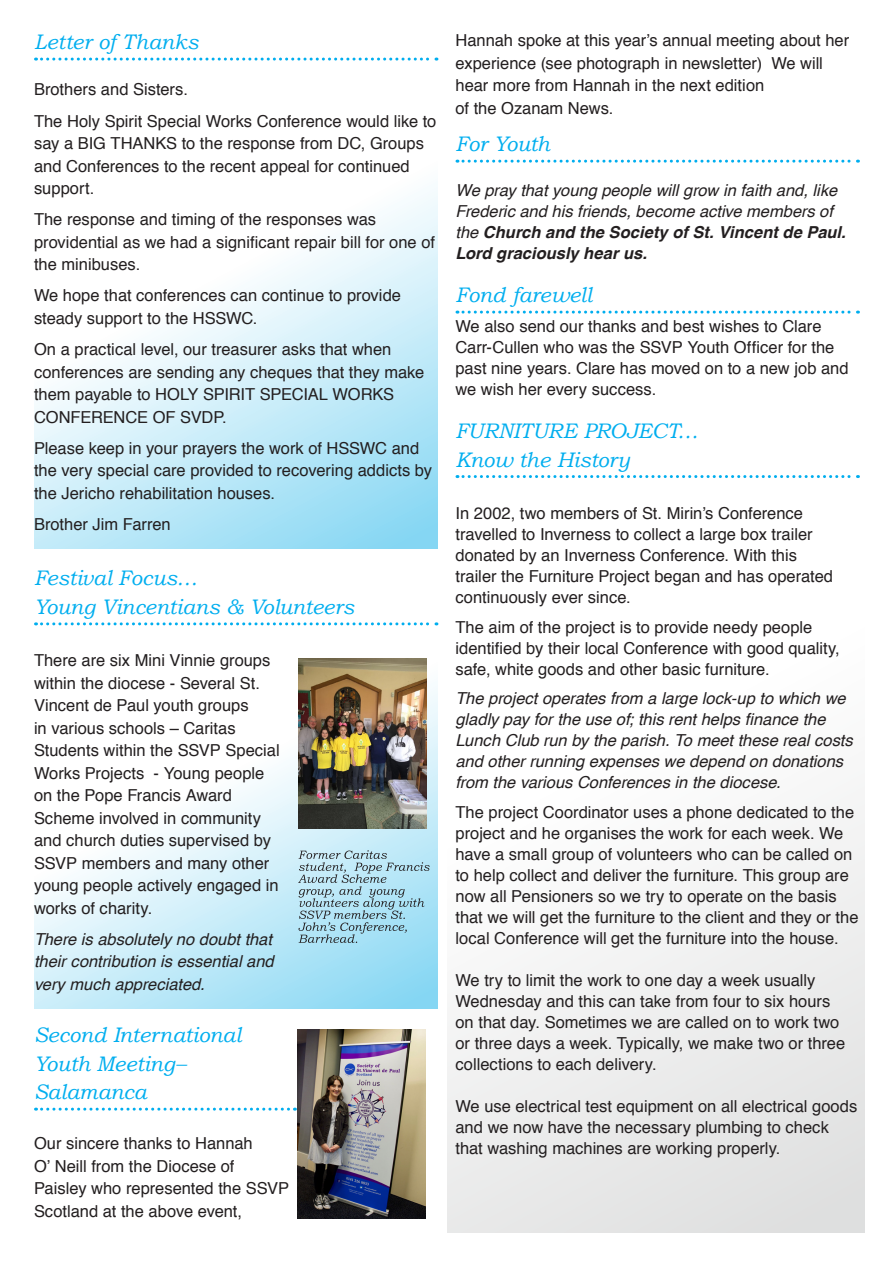
<style>
.page{position:relative;width:893px;height:1263px;background:#fff}
.page>*{position:absolute;margin:0;border:0;box-sizing:border-box;transform-origin:0 0}
.Heading{font:italic 21px/28.5px "Bookman Old Style";letter-spacing:-.005em;color:#00aeef}
.Paragraph_Style_1{font:16.5px/22.5px "Helvetica";color:#231f20}
.Paragraph_Style_1-2{font:italic 16.5px/21px "Helvetica";color:#231f20}
.s1{font-weight:700}
</style>
<div class="page">
<svg style="left:34px;top:57px;width:403px;height:492px"></svg>
<svg style="left:34px;top:622px;width:403px;height:387px"></svg>
<div style="left:447px;top:300px;width:418px;height:933px;background:linear-gradient(to bottom,#fff,#e9e9e9)"></div>
<svg style="left:36px;top:58px;width:401px;height:3px"></svg>
<svg style="left:36px;top:622px;width:401px;height:3px"></svg>
<svg style="left:36px;top:1107px;width:259px;height:3px"></svg>
<svg style="left:457px;top:160px;width:401px;height:3px"></svg>
<svg style="left:457px;top:311px;width:401px;height:3px"></svg>
<svg style="left:457px;top:475px;width:401px;height:3px"></svg>
<img style="left:299px;top:658px;width:128px;height:170px">
<img style="left:298px;top:1030px;width:127px;height:189px">
<svg style="left:298px;top:850px;width:132px;height:93px;background:#a1cbda"></svg>
<p class="Heading" style="left:34px;top:28px;width:166px">Letter of Thanks</p>
<p class="Paragraph_Style_1" style="left:34px;top:79px;width:155px">Brothers and Sisters.</p>
<p class="Paragraph_Style_1" style="left:34px;top:110px;width:404px">The Holy Spirit Special Works Conference would like to say a BIG THANKS to the response from DC, Groups and Conferences to the recent appeal for continued support.</p>
<p class="Paragraph_Style_1" style="left:34px;top:209px;width:402px">The response and timing of the responses was providential as we had a significant repair bill for one of the minibuses.</p>
<p class="Paragraph_Style_1" style="left:34px;top:285px;width:369px">We hope that conferences can continue to provide steady support to the HSSWC.</p>
<p class="Paragraph_Style_1" style="left:34px;top:339px;width:392px">On a practical level, our treasurer asks that when conferences are sending any cheques that they make them payable to HOLY SPIRIT SPECIAL WORKS CONFERENCE OF SVDP.</p>
<p class="Paragraph_Style_1" style="left:34px;top:437px;width:400px">Please keep in your prayers the work of HSSWC and the very special care provided to recovering addicts by the Jericho rehabilitation houses.</p>
<p class="Paragraph_Style_1" style="left:34px;top:514px;width:138px">Brother Jim Farren</p>
<p class="Heading" style="left:34px;top:564px;width:322px">Festival Focus…<br>Young Vincentians &amp; Volunteers</p>
<p class="Paragraph_Style_1" style="left:34px;top:650px;width:247px">There are six Mini Vinnie groups within the diocese - Several St.<br>Vincent de Paul youth groups<br>in various schools – Caritas<br>Students within the SSVP Special<br>Works Projects - Young people on the Pope Francis Award<br>Scheme involved in community and church duties supervised by<br>SSVP members and many other young people actively engaged in works of charity.</p>
<p class="Paragraph_Style_1-2" style="left:34px;top:928px;width:241px;line-height:22.5px;text-align:justify">There is absolutely no doubt that their contribution is essential and very much appreciated.</p>
<p class="Heading" style="left:34px;top:1021px;width:209px">Second International<br>Youth Meeting–<br>Salamanca</p>
<p class="Paragraph_Style_1" style="left:34px;top:1132px;width:257px">Our sincere thanks to Hannah<br>O’ Neill from the Diocese of<br>Paisley who represented the SSVP<br>Scotland at the above event,</p>
<p class="Paragraph_Style_1" style="left:455px;top:30px;width:395px">Hannah spoke at this year’s annual meeting about her experience (see photograph in newsletter) We will hear more from Hannah in the next edition<br>of the Ozanam News.</p>
<p class="Heading" style="left:455px;top:130px;width:96px">For Youth</p>
<p class="Paragraph_Style_1-2" style="left:455px;top:180px;width:392px">We pray that young people will grow in faith and, like Frederic and his friends, become active members of the <span class="s1">Church and the Society of St. Vincent de Paul.<br>Lord graciously hear us.</span></p>
<p class="Heading" style="left:455px;top:281px;width:138px">Fond farewell</p>
<p class="Paragraph_Style_1" style="left:455px;top:316px;width:395px;line-height:21px">We also send our thanks and best wishes to Clare Carr-Cullen who was the SSVP Youth Officer for the past nine years. Clare has moved on to a new job and we wish her every success.</p>
<p class="Heading" style="left:455px;top:417px;width:245px">FURNITURE PROJECT…<br>Know the History</p>
<p class="Paragraph_Style_1" style="left:455px;top:503px;width:379px;line-height:21px">In 2002, two members of St. Mirin’s Conference travelled to Inverness to collect a large box trailer donated by an Inverness Conference. With this trailer the Furniture Project began and has operated continuously ever since.</p>
<p class="Paragraph_Style_1" style="left:455px;top:617px;width:386px;line-height:21px">The aim of the project is to provide needy people identified by their local Conference with good quality, safe, white goods and other basic furniture.</p>
<p class="Paragraph_Style_1-2" style="left:455px;top:688px;width:399px">The project operates from a large lock-up to which we gladly pay for the use of; this rent helps finance the Lunch Club run by the parish. To meet these real costs and other running expenses we depend on donations from the various Conferences in the diocese.</p>
<p class="Paragraph_Style_1" style="left:455px;top:802px;width:404px;line-height:21px">The project Coordinator uses a phone dedicated to the project and he organises the work for each week. We have a small group of volunteers who can be called on to help collect and deliver the furniture. This group are now all Pensioners so we try to operate on the basis that we will get the furniture to the client and they or the local Conference will get the furniture into the house.</p>
<p class="Paragraph_Style_1" style="left:455px;top:970px;width:391px;line-height:21px">We try to limit the work to one day a week usually Wednesday and this can take from four to six hours on that day. Sometimes we are called on to work two or three days a week. Typically, we make two or three collections to each delivery.</p>
<p class="Paragraph_Style_1" style="left:455px;top:1096px;width:403px;line-height:21px">We use electrical test equipment on all electrical goods and we now have the necessary plumbing to check that washing machines are working properly.</p>
</div>
